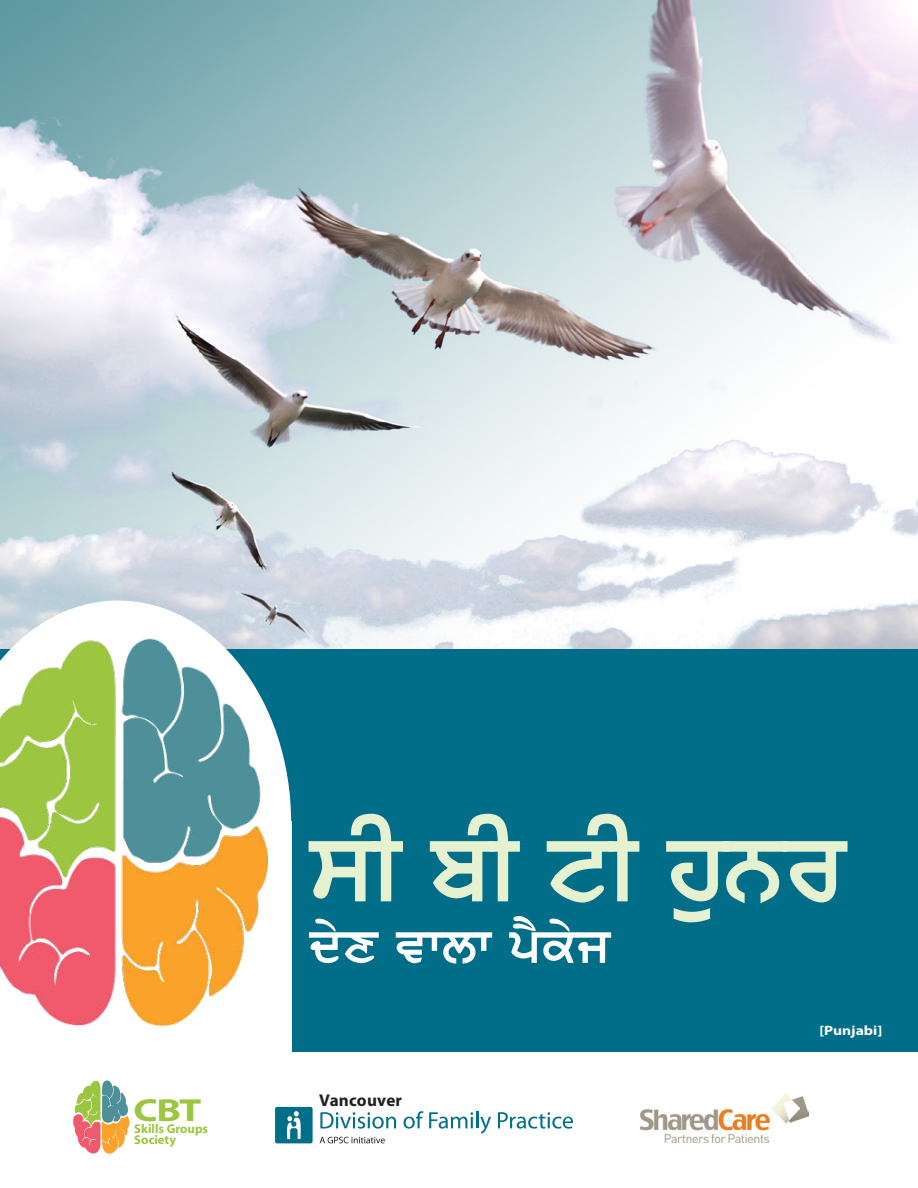
<style>
.page{position:relative;width:918px;height:1188px;background:#fff}
.page>*{position:absolute;margin:0;border:0;box-sizing:border-box;transform-origin:0 0}
.t1{font:700 100.5px "Samtol";letter-spacing:-.03em;color:#e6f1cf}
.t2{font:700 51px "Samtol";color:#fff}
.t3{font:700 31.95px "Myriad Pro";color:#9cc640;scale:1.27 1}
.t4{font:700 17.1px "Myriad Pro";letter-spacing:.015em;color:#221f20}
.t5{font:700 13.5px "Myriad Pro";color:#fff;scale:1.15 1}
.t6{font:700 12.75px/10.5px "Myriad Pro";color:#9cc640}
</style>
<div class="page">
<img style="left:0;top:0;width:918px;height:649px">
<div style="left:1px;top:649px;width:917px;height:403px;background:#006d89"></div>
<svg style="left:0;top:601px;width:291px;height:221px"></svg>
<div style="left:0;top:822px;width:291px;height:366px;background:#fff"></div>
<img style="left:0;top:629px;width:276px;height:397px">
<img style="left:641px;top:1095px;width:168px;height:48px">
<svg style="left:73px;top:1080px;width:56px;height:74px"></svg>
<svg style="left:320px;top:1112px;width:76px;height:17px"></svg>
<svg style="left:404px;top:1111px;width:19px;height:18px"></svg>
<svg style="left:429px;top:1111px;width:62px;height:23px"></svg>
<svg style="left:498px;top:1112px;width:75px;height:17px"></svg>
<svg style="left:320px;top:1137px;width:65px;height:6px"></svg>
<div style="left:275px;top:1107px;width:38px;height:36px;background:#016e8a;border-radius:2px"></div>
<svg style="left:286px;top:1111px;width:15px;height:28px"></svg>
<h3 class="t3" style="left:133px;top:1098px;width:55px">CBT</h3>
<p class="t6" style="left:134px;top:1125px;width:75px">Skills Groups<br>Society</p>
<h1 class="t1" style="left:309px;top:808px;width:538px">sI bI tI hunr</h1>
<h2 class="t2" style="left:309px;top:915px;width:302px">dyx vflf pYkyj</h2>
<h3 class="t4" style="left:319px;top:1091px;width:84px">Vancouver</h3>
<p class="t5" style="left:819px;top:1025px;width:56px">[Punjabi]</p>
</div>
